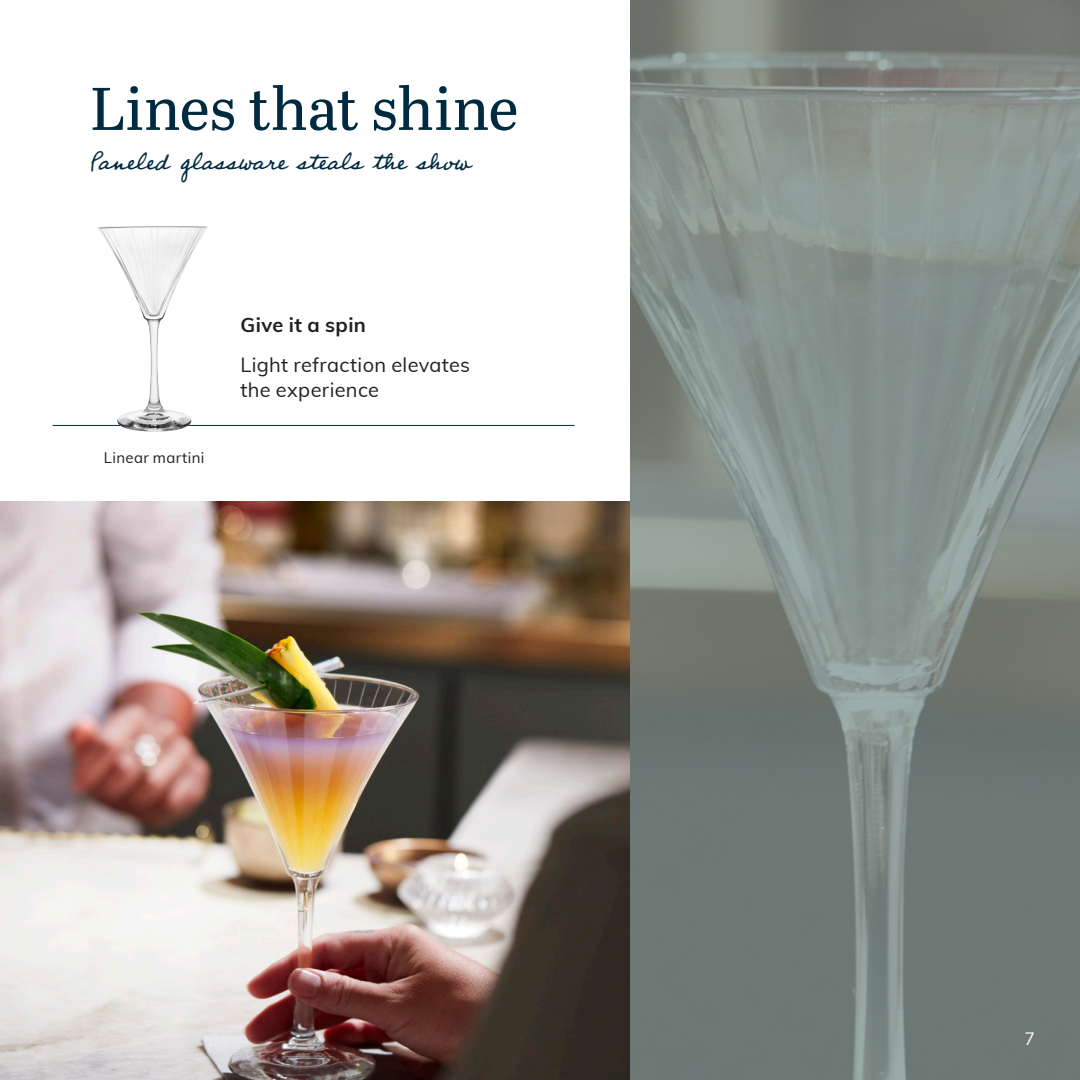
<style>
.page{position:relative;width:1080px;height:1080px;background:#fff}
.page>*{position:absolute;margin:0;border:0;box-sizing:border-box;transform-origin:0 0}
.Libbey_heads{font:60px "Abril Text";color:#002a40}
.t1{font:30px "Professor";color:#002a40}
._2021_Product_Data{font:20px/25px "Muli";letter-spacing:.015em;color:#231f20}
._2021_Product_Data-2{font:700 20px "Muli";letter-spacing:.015em;color:#231f20}
.Libbey_body{font:17.5px "Muli";color:#fff}
._2021_Product_Data-3{font:15px "Muli";letter-spacing:.025em;color:#231f20}
</style>
<div class="page">
<svg style="left:630px;top:0;width:450px;height:1080px;background:#7c8782"></svg>
<hr style="left:53px;top:425px;width:522px;height:1px;background:#002f3c">
<img style="left:0;top:502px;width:630px;height:578px">
<img style="left:97px;top:226px;width:112px;height:206px">
<p class="Libbey_heads" style="left:90px;top:65px;width:430px">Lines that shine</p>
<p class="t1" style="left:90px;top:141px;width:384px">Paneled glassware steals the show</p>
<p class="_2021_Product_Data-3" style="left:104px;top:447px;width:102px">Linear martini</p>
<p class="_2021_Product_Data-2" style="left:240px;top:310px;width:127px">Give it a spin</p>
<p class="_2021_Product_Data" style="left:240px;top:351px;width:231px">Light refraction elevates the experience</p>
<p class="Libbey_body" style="left:1024px;top:1026px;width:12px">7</p>
</div>
